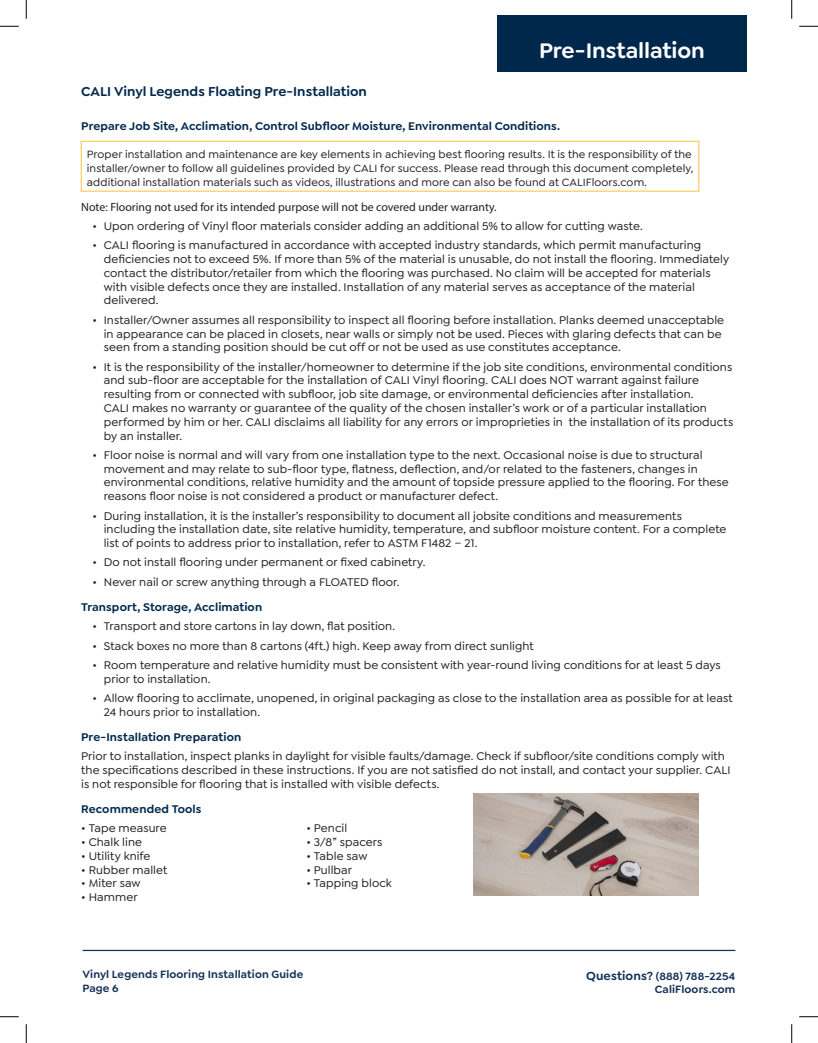
<style>
.page{position:relative;width:818px;height:1043px;background:#fff}
.page>*{position:absolute;margin:0;border:0;box-sizing:border-box;transform-origin:0 0}
.t1{font:600 22.5px "Goldplay";letter-spacing:-.005em;color:#fff}
.t2{font:600 13.75px "Goldplay";color:#00284c}
.t3{font:500 11.88px/13.8px "Goldplay";letter-spacing:.005em;color:#231f20}
.t4{font:600 11.88px "Goldplay";letter-spacing:.005em;color:#00284c}
.t5{font:11.88px "Myriad Pro";color:#231f20}
.t6{font:500 11.25px/13.6px "Goldplay";letter-spacing:.01em;color:#231f20}
.t7{font:600 11.25px/13.5px "Goldplay";letter-spacing:.01em;color:#133057}
.s1{font-size:12.5px}
</style>
<div class="page">
<div style="left:497px;top:15px;width:249px;height:56px;background:#00284c"></div>
<hr style="left:82px;top:949px;width:653px;height:2px;background:#133057">
<div style="left:81px;top:141px;width:618px;height:51px;border:1px solid #ffcd64"></div>
<img style="left:474px;top:793px;width:225px;height:102px">
<svg style="left:0;top:25px;width:19px;height:2px"></svg>
<svg style="left:799px;top:25px;width:19px;height:2px"></svg>
<svg style="left:0;top:1016px;width:19px;height:1px"></svg>
<svg style="left:799px;top:1016px;width:19px;height:1px"></svg>
<svg style="left:25px;top:0;width:2px;height:19px"></svg>
<svg style="left:25px;top:1024px;width:2px;height:18px"></svg>
<svg style="left:791px;top:0;width:1px;height:19px"></svg>
<svg style="left:791px;top:1024px;width:1px;height:18px"></svg>
<h1 class="t1" style="left:539px;top:37px;width:167px">Pre-Installation</h1>
<p class="t2" style="left:81px;top:83px;width:287px">CALI Vinyl Legends Floating Pre-Installation</p>
<p class="t4" style="left:81px;top:119px;width:480px">Prepare Job Site, Acclimation, Control Subfloor Moisture, Environmental Conditions.</p>
<p class="t6" style="left:87px;top:148px;width:607px">Proper installation and maintenance are key elements in achieving best flooring results. It is the responsibility of the installer/owner to follow all guidelines provided by CALI for success. Please read through this document completely, additional installation materials such as videos, illustrations and more can also be found at CALIFloors.com.</p>
<p class="t5" style="left:81px;top:199px;width:417px">Note: Flooring not used for its intended purpose will not be covered under warranty.</p>
<p class="t3" style="left:92px;top:219px;width:551px">• Upon ordering of Vinyl floor materials consider adding an additional 5% to allow for cutting waste.</p>
<p class="t3" style="left:104px;top:238px;width:627px;text-indent:-11px">• CALI flooring is manufactured in accordance with accepted industry standards, which permit manufacturing deficiencies not to exceed 5%. If more than 5% of the material is unusable, do not install the flooring. Immediately contact the distributor/retailer from which the flooring was purchased. No claim will be accepted for materials with visible defects once they are installed. Installation of any material serves as acceptance of the material delivered.</p>
<p class="t3" style="left:104px;top:313px;width:622px;text-indent:-11px">• Installer/Owner assumes all responsibility to inspect all flooring before installation. Planks deemed unacceptable in appearance can be placed in closets, near walls or simply not be used. Pieces with glaring defects that can be seen from a standing position should be cut off or not be used as use constitutes acceptance.</p>
<p class="t3" style="left:104px;top:360px;width:631px;text-indent:-11px">• It is the responsibility of the installer/homeowner to determine if the job site conditions, environmental conditions and sub-floor are acceptable for the installation of CALI Vinyl flooring. CALI does NOT warrant against failure resulting from or connected with subfloor, job site damage, or environmental deficiencies after installation.<br>CALI makes no warranty or guarantee of the quality of the chosen installer’s work or of a particular installation performed by him or her. CALI disclaims all liability for any errors or improprieties in the installation of its products by an installer.</p>
<p class="t3" style="left:104px;top:448px;width:626px;text-indent:-11px">• Floor noise is normal and will vary from one installation type to the next. Occasional noise is due to structural movement and may relate to sub-floor type, flatness, deflection, and/or related to the fasteners, changes in environmental conditions, relative humidity and the amount of topside pressure applied to the flooring. For these reasons floor noise is not considered a product or manufacturer defect.</p>
<p class="t3" style="left:104px;top:508px;width:624px;text-indent:-11px">• During installation, it is the installer’s responsibility to document all jobsite conditions and measurements including the installation date, site relative humidity, temperature, and subfloor moisture content. For a complete list of points to address prior to installation, refer to ASTM F1482 − 21.</p>
<p class="t3" style="left:92px;top:555px;width:334px">• Do not install flooring under permanent or fixed cabinetry.</p>
<p class="t3" style="left:92px;top:575px;width:308px">• Never nail or screw anything through a FLOATED floor.</p>
<p class="t4" style="left:81px;top:599px;width:182px">Transport, Storage, Acclimation</p>
<p class="t3" style="left:92px;top:619px;width:304px">• Transport and store cartons in lay down, flat position.</p>
<p class="t3" style="left:92px;top:639px;width:442px">• Stack boxes no more than 8 cartons (4ft.) high. Keep away from direct sunlight</p>
<p class="t3" style="left:104px;top:658px;width:618px;text-indent:-11px">• Room temperature and relative humidity must be consistent with year-round living conditions for at least 5 days prior to installation.</p>
<p class="t3" style="left:104px;top:691px;width:630px;text-indent:-11px">• Allow flooring to acclimate, unopened, in original packaging as close to the installation area as possible for at least<br>24 hours prior to installation.</p>
<p class="t4" style="left:81px;top:729px;width:161px">Pre-Installation Preparation</p>
<p class="t3" style="left:81px;top:749px;width:650px">Prior to installation, inspect planks in daylight for visible faults/damage. Check if subfloor/site conditions comply with the specifications described in these instructions. If you are not satisfied do not install, and contact your supplier. CALI is not responsible for flooring that is installed with visible defects.</p>
<p class="t4" style="left:81px;top:801px;width:122px">Recommended Tools</p>
<p class="t3" style="left:81px;top:821px;width:87px">• Tape measure</p>
<p class="t3" style="left:306px;top:821px;width:42px">• Pencil</p>
<p class="t3" style="left:81px;top:835px;width:62px">• Chalk line</p>
<p class="t3" style="left:306px;top:835px;width:77px">• 3/8” spacers</p>
<p class="t3" style="left:81px;top:849px;width:71px">• Utility knife</p>
<p class="t3" style="left:306px;top:849px;width:62px">• Table saw</p>
<p class="t3" style="left:81px;top:862px;width:87px">• Rubber mallet</p>
<p class="t3" style="left:306px;top:862px;width:47px">• Pullbar</p>
<p class="t3" style="left:81px;top:876px;width:61px">• Miter saw</p>
<p class="t3" style="left:306px;top:876px;width:87px">• Tapping block</p>
<p class="t3" style="left:81px;top:890px;width:58px">• Hammer</p>
<p class="t7" style="left:82px;top:967px;width:222px">Vinyl Legends Flooring Installation Guide<br>Page 6</p>
<p class="t7" style="left:586px;top:968px;width:151px;text-align:right"><span class="s1">Questions?</span> (888) 788-2254<br>CaliFloors.com</p>
</div>
